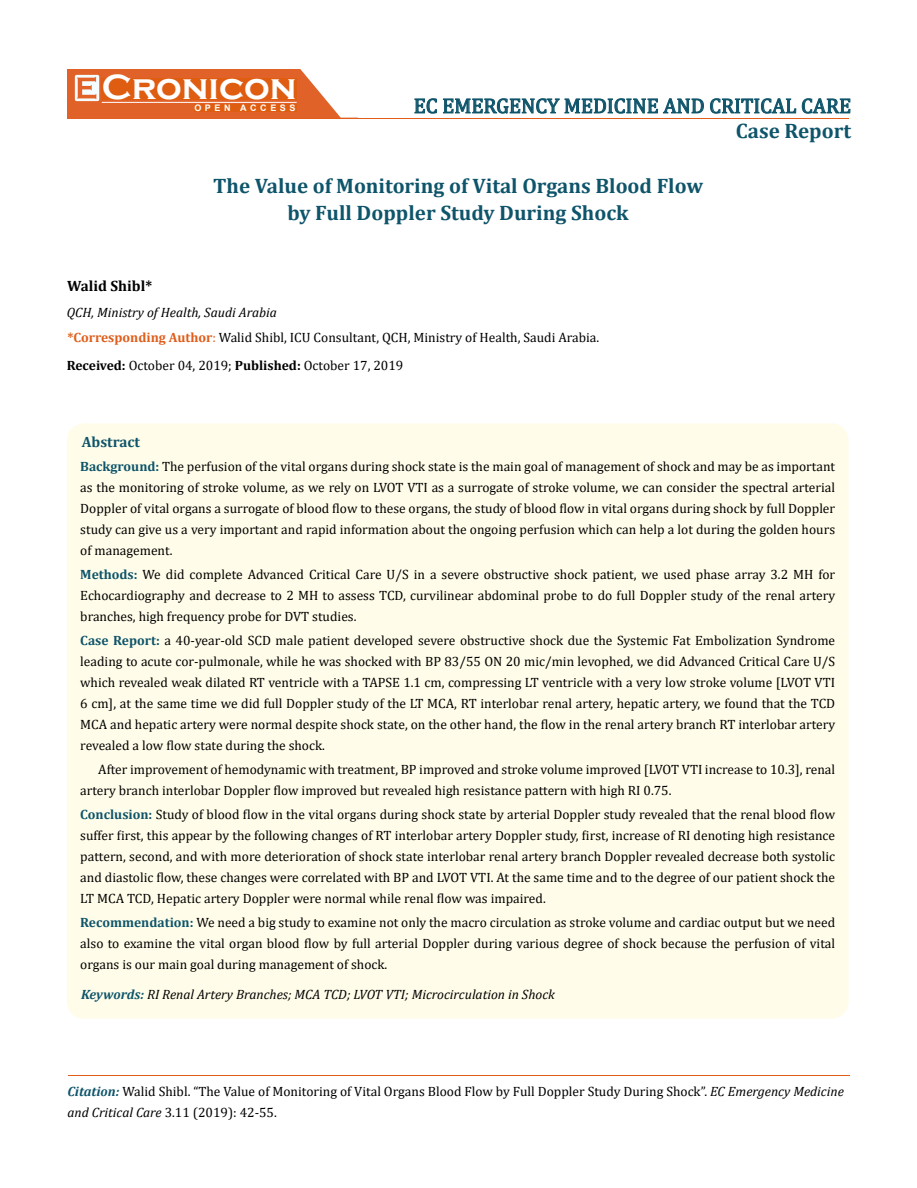
<style>
.page{position:relative;width:917px;height:1188px;background:#fff}
.page>*{position:absolute;margin:0;border:0;box-sizing:border-box;transform-origin:0 0}
.t1{font:700 36px "Copperplate Gothic";color:#fff}
.t2{font:700 21px/27px "Cambria";color:#0e546a;text-align:center}
.t3{font:21px "Cambria";color:#0e546a}
.t4{font:700 15px "Cambria";color:#000}
.t5{font:700 15px "Cambria";color:#0e546a}
.t6{font:13.5px/21px "Cambria";color:#000;text-align:justify}
.t7{font:italic 13.5px "Cambria";color:#000}
.t8{font:700 9px "Arial";letter-spacing:.4em;color:#fff}
.s1{font-style:italic}
.s2{font-weight:700;color:#e05d1a}
.s3{color:#e05d1a}
.s4{font-weight:700}
.s5{font-weight:700;color:#0e546a}
.s6{font-weight:700;font-style:italic;color:#0e546a}
</style>
<div class="page">
<div style="left:67px;top:70px;width:290px;height:49px;background:#e06228"></div>
<svg style="left:300px;top:69px;width:58px;height:49px"></svg>
<img style="left:75px;top:75px;width:24px;height:26px">
<div style="left:102px;top:79px;width:195px;height:21px;background:#df5d11"></div>
<div style="left:194px;top:105px;width:103px;height:7px;background:#df5d11"></div>
<svg style="left:414px;top:98px;width:436px;height:16px"></svg>
<hr style="left:102px;top:102px;width:194px;height:1px;background:#fff">
<hr style="left:279px;top:118px;width:569px;height:1px;background:#e05d1a">
<hr style="left:68px;top:1075px;width:781px;height:1px;background:#e05d1a">
<div style="left:67px;top:423px;width:781px;height:596px;background:#fffde9;border-radius:18px"></div>
<h1 class="t1" style="left:102px;top:68px;width:196px">Cronicon</h1>
<p class="t8" style="left:194px;top:102px;width:103px">OPEN ACCESS</p>
<h2 class="t3" style="left:413px;top:93px;width:439px">EC EMERGENCY MEDICINE AND CRITICAL CARE</h2>
<h2 class="t2" style="left:735px;top:116px;width:117px">Case Report</h2>
<h2 class="t2" style="left:213px;top:172px;width:491px">The Value of Monitoring of Vital Organs Blood Flow by Full Doppler Study During Shock</h2>
<p class="t4" style="left:67px;top:275px;width:86px">Walid Shibl*</p>
<p class="t6" style="left:67px;top:299px;width:534px;line-height:25.5px"><span class="s1">QCH, Ministry of Health, Saudi Arabia<br></span><span class="s2">*Corresponding Author</span><span class="s3">:</span> Walid Shibl, ICU Consultant, QCH, Ministry of Health, Saudi Arabia.</p>
<p class="t6" style="left:67px;top:355px;width:338px"><span class="s4">Received:</span> October 04, 2019; <span class="s4">Published:</span> October 17, 2019</p>
<p class="t5" style="left:82px;top:432px;width:60px">Abstract</p>
<p class="t6" style="left:80px;top:456px;width:756px"><span class="s5">Background:</span> The perfusion of the vital organs during shock state is the main goal of management of shock and may be as important as the monitoring of stroke volume, as we rely on LVOT VTI as a surrogate of stroke volume, we can consider the spectral arterial Doppler of vital organs a surrogate of blood flow to these organs, the study of blood flow in vital organs during shock by full Doppler study can give us a very important and rapid information about the ongoing perfusion which can help a lot during the golden hours of management.</p>
<p class="t6" style="left:80px;top:564px;width:756px"><span class="s5">Methods:</span> We did complete Advanced Critical Care U/S in a severe obstructive shock patient, we used phase array 3.2 MH for Echocardiography and decrease to 2 MH to assess TCD, curvilinear abdominal probe to do full Doppler study of the renal artery branches, high frequency probe for DVT studies.</p>
<p class="t6" style="left:80px;top:630px;width:756px"><span class="s5">Case Report:</span> a 40-year-old SCD male patient developed severe obstructive shock due the Systemic Fat Embolization Syndrome leading to acute cor-pulmonale, while he was shocked with BP 83/55 ON 20 mic/min levophed, we did Advanced Critical Care U/S which revealed weak dilated RT ventricle with a TAPSE 1.1 cm, compressing LT ventricle with a very low stroke volume [LVOT VTI 6 cm], at the same time we did full Doppler study of the LT MCA, RT interlobar renal artery, hepatic artery, we found that the TCD MCA and hepatic artery were normal despite shock state, on the other hand, the flow in the renal artery branch RT interlobar artery revealed a low flow state during the shock.</p>
<p class="t6" style="left:80px;top:759px;width:756px;text-indent:18px">After improvement of hemodynamic with treatment, BP improved and stroke volume improved [LVOT VTI increase to 10.3], renal artery branch interlobar Doppler flow improved but revealed high resistance pattern with high RI 0.75.</p>
<p class="t6" style="left:80px;top:804px;width:756px"><span class="s5">Conclusion:</span> Study of blood flow in the vital organs during shock state by arterial Doppler study revealed that the renal blood flow suffer first, this appear by the following changes of RT interlobar artery Doppler study, first, increase of RI denoting high resistance pattern, second, and with more deterioration of shock state interlobar renal artery branch Doppler revealed decrease both systolic and diastolic flow, these changes were correlated with BP and LVOT VTI. At the same time and to the degree of our patient shock the LT MCA TCD, Hepatic artery Doppler were normal while renal flow was impaired.</p>
<p class="t6" style="left:80px;top:912px;width:756px"><span class="s5">Recommendation:</span> We need a big study to examine not only the macro circulation as stroke volume and cardiac output but we need also to examine the vital organ blood flow by full arterial Doppler during various degree of shock because the perfusion of vital organs is our main goal during management of shock.</p>
<p class="t7" style="left:81px;top:985px;width:475px"><span class="s5">Keywords:</span> RI Renal Artery Branches; MCA TCD; LVOT VTI; Microcirculation in Shock</p>
<p class="t6" style="left:67px;top:1081px;width:777px"><span class="s6">Citation:</span> Walid Shibl. “The Value of Monitoring of Vital Organs Blood Flow by Full Doppler Study During Shock”. <span class="s1">EC Emergency Medicine and Critical Care</span> 3.11 (2019): 42-55.</p>
</div>
